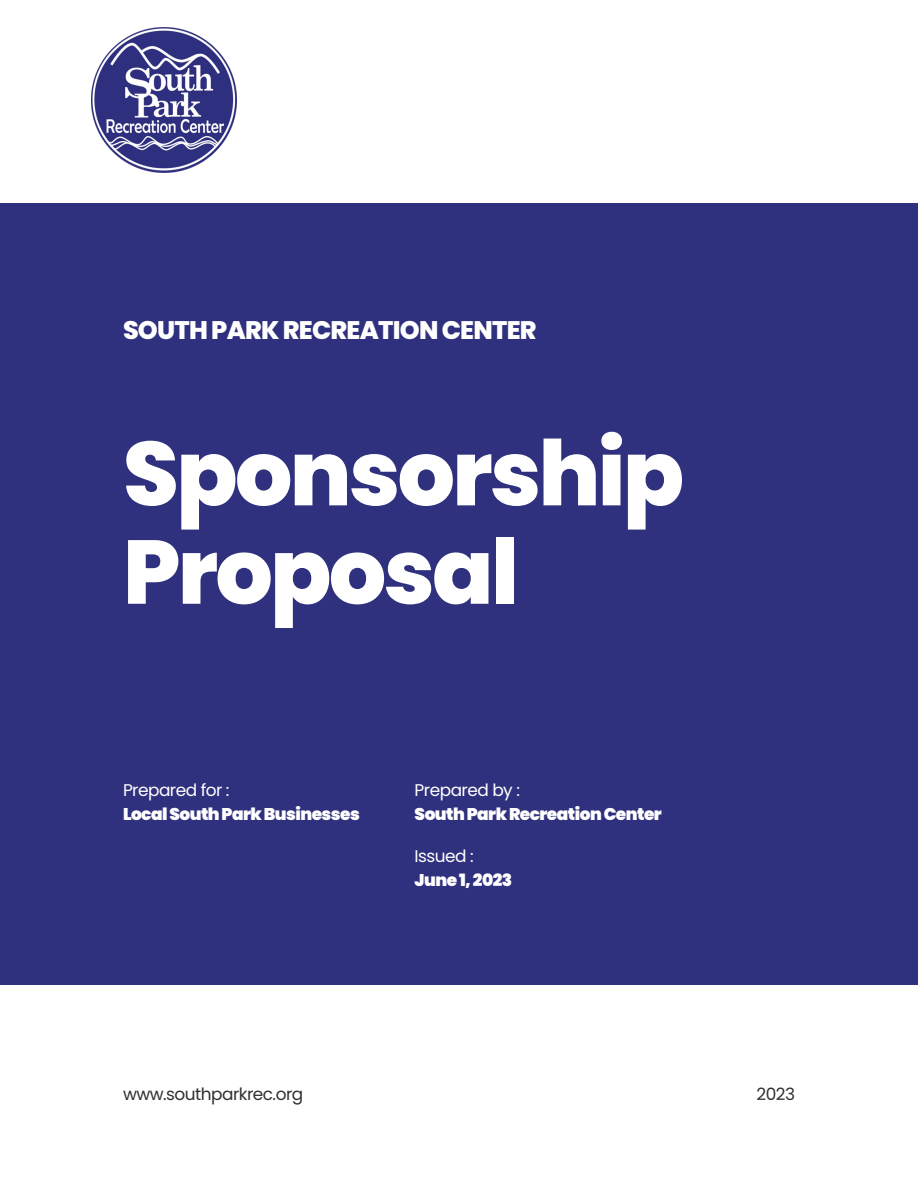
<style>
.page{position:relative;width:918px;height:1188px;background:#fff}
.page>*{position:absolute;margin:0;border:0;box-sizing:border-box;transform-origin:0 0}
.t1{font:800 90.3px/98.4px "Poppins";letter-spacing:-.03em;color:#fff}
.t2{font:800 25.35px "Poppins";letter-spacing:-.03em;color:#fff}
.t3{font:900 16.95px "Poppins";letter-spacing:-.03em;color:#fff}
.t4{font:16.95px "Poppins";letter-spacing:-.03em;color:#fff}
.t5{font:16.95px "Poppins";letter-spacing:-.03em;color:#303030}
</style>
<div class="page">
<div style="left:0;top:203px;width:918px;height:782px;background:#2f307e"></div>
<img style="left:92px;top:27px;width:145px;height:146px">
<p class="t2" style="left:123px;top:313px;width:415px">SOUTH PARK RECREATION CENTER</p>
<p class="t1" style="left:123px;top:425px;width:563px">Sponsorship<br>Proposal</p>
<p class="t4" style="left:123px;top:778px;width:108px">Prepared for :</p>
<p class="t3" style="left:123px;top:802px;width:238px">LocalSouthParkBusinesses</p>
<p class="t4" style="left:415px;top:778px;width:107px">Prepared by :</p>
<p class="t3" style="left:415px;top:802px;width:249px">SouthParkRecreationCenter</p>
<p class="t4" style="left:415px;top:844px;width:61px">Issued :</p>
<p class="t3" style="left:415px;top:868px;width:99px">June1,2023</p>
<p class="t5" style="left:123px;top:1082px;width:182px">www.southparkrec.org</p>
<p class="t5" style="left:756px;top:1082px;width:40px">2023</p>
</div>
